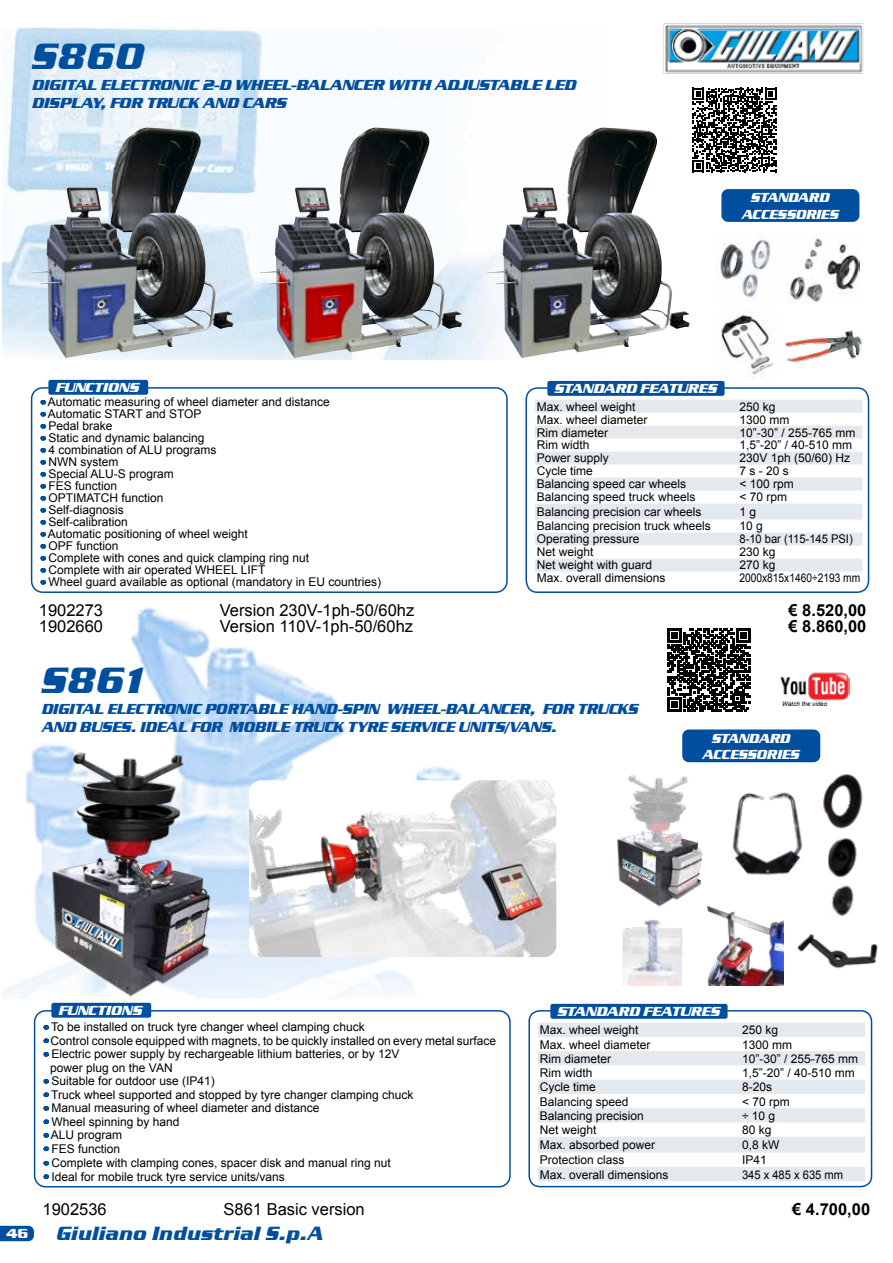
<style>
.page{position:relative;width:893px;height:1263px;background:#fff}
.page>*{position:absolute;margin:0;border:0;box-sizing:border-box;transform-origin:0 0}
.t1{font:italic 700 37.8px "Serpentine D";letter-spacing:.03em;color:#004f9f;scale:.92 1}
.t2{font:italic 700 19.8px "Serpentine D";letter-spacing:.03em;color:#004f9f;scale:.92 1}
.t3{font:16.5px "Arial";color:#000}
.t4{font:700 16.5px "Arial";color:#000}
.t5{font:italic 700 15px/18px "Serpentine D";color:#004f9f;scale:.94 1}
.t6{font:italic 700 15px/18px "Serpentine D";color:#004f9f}
.t7{font:italic 700 13.5px "Serpentine D";color:#fff}
.t8{font:italic 700 13.5px/16.2px "Serpentine D";color:#fff;text-align:center;scale:.95 1}
.t9{font:700 13.5px "Serpentine D";color:#fff}
.t10{font:12px/12px "Arial";color:#000}
.t11{font:12px "Arial";color:#000;scale:.93 1}
.t12{font:12px "Arial";color:#000;scale:.85 1}
.t13{font:italic 6.3px "Arial";color:#000}
</style>
<div class="page">
<svg style="left:0;top:1226px;width:34px;height:15px"></svg>
<img style="left:30px;top:567px;width:569px;height:431px">
<img style="left:663px;top:23px;width:201px;height:51px">
<img style="left:2px;top:28px;width:605px;height:331px">
<div style="left:525px;top:387px;width:344px;height:206px;border:2px solid #004f9f;border-radius:12px"></div>
<div style="left:31px;top:387px;width:477px;height:206px;border:2px solid #004f9f;border-radius:11px"></div>
<svg style="left:535px;top:400px;width:328px;height:171px;fill:#e4e9ee"></svg>
<div style="left:49px;top:381px;width:98px;height:13px;background:#004f9f;border-radius:2px"></div>
<div style="left:48px;top:380px;width:100px;height:15px;border:2px solid #004f9f;border-radius:2px"></div>
<div style="left:548px;top:382px;width:176px;height:13px;background:#004f9f;border-radius:2px"></div>
<div style="left:547px;top:381px;width:178px;height:15px;border:2px solid #004f9f;border-radius:2px"></div>
<img style="left:259px;top:128px;width:203px;height:230px">
<img style="left:487px;top:128px;width:203px;height:230px">
<img style="left:721px;top:312px;width:52px;height:67px">
<img style="left:720px;top:235px;width:51px;height:63px">
<img style="left:785px;top:330px;width:77px;height:32px">
<img style="left:788px;top:235px;width:71px;height:67px">
<div style="left:722px;top:190px;width:137px;height:31px;background:#004f9f;border-radius:6px"></div>
<div style="left:721px;top:189px;width:138px;height:33px;border:2px solid #004f9f;border-radius:6px"></div>
<img style="left:31px;top:128px;width:203px;height:230px">
<img style="left:780px;top:672px;width:70px;height:29px">
<div style="left:528px;top:1010px;width:344px;height:177px;border:2px solid #004f9f;border-radius:11px"></div>
<div style="left:34px;top:1010px;width:477px;height:177px;border:2px solid #004f9f;border-radius:11px"></div>
<svg style="left:538px;top:1022px;width:327px;height:159px;fill:#e4e9ee"></svg>
<div style="left:52px;top:1003px;width:98px;height:14px;background:#004f9f;border-radius:2px"></div>
<div style="left:51px;top:1003px;width:100px;height:15px;border:2px solid #004f9f;border-radius:2px"></div>
<div style="left:551px;top:1004px;width:176px;height:14px;background:#004f9f;border-radius:2px"></div>
<div style="left:550px;top:1004px;width:178px;height:15px;border:2px solid #004f9f;border-radius:2px"></div>
<img style="left:256px;top:780px;width:300px;height:177px">
<div style="left:683px;top:730px;width:136px;height:31px;background:#004f9f;border-radius:6px"></div>
<div style="left:682px;top:729px;width:138px;height:33px;border:2px solid #004f9f;border-radius:6px"></div>
<img style="left:828px;top:838px;width:29px;height:39px">
<img style="left:831px;top:885px;width:23px;height:31px">
<img style="left:823px;top:774px;width:40px;height:55px">
<img style="left:797px;top:934px;width:81px;height:35px">
<img style="left:622px;top:920px;width:60px;height:66px">
<img style="left:732px;top:792px;width:71px;height:83px">
<img style="left:586px;top:750px;width:141px;height:166px">
<img style="left:697px;top:900px;width:87px;height:86px">
<img style="left:4px;top:737px;width:252px;height:269px">
<svg style="left:692px;top:88px;width:85px;height:84px"></svg>
<svg style="left:668px;top:629px;width:82px;height:82px"></svg>
<h1 class="t1" style="left:32px;top:35px;width:123px">S860</h1>
<p class="t6" style="left:32px;top:76px;width:546px">DIGITAL ELECTRONIC 2-D WHEEL-BALANCER WITH ADJUSTABLE LED<br>DISPLAY, FOR TRUCK AND CARS</p>
<p class="t8" style="left:742px;top:190px;width:103px">STANDARD<br>ACCESSORIES</p>
<p class="t7" style="left:56px;top:379px;width:85px">FUNCTIONS</p>
<p class="t7" style="left:555px;top:381px;width:164px">STANDARD FEATURES</p>
<p class="t10" style="left:48px;top:396px;width:335px">Automatic measuring of wheel diameter and distance<br>Automatic START and STOP<br>Pedal brake<br>Static and dynamic balancing<br>4 combination of ALU programs<br>NWN system<br>Special ALU-S program<br>FES function<br>OPTIMATCH function<br>Self-diagnosis<br>Self-calibration<br>Automatic positioning of wheel weight<br>OPF function<br>Complete with cones and quick clamping ring nut<br>Complete with air operated WHEEL LIFT<br>Wheel guard available as optional (mandatory in EU countries)</p>
<p class="t10" style="left:537px;top:400px;width:100px">Max. wheel weight</p>
<p class="t10" style="left:739px;top:400px;width:38px">250 kg</p>
<p class="t10" style="left:537px;top:413px;width:112px">Max. wheel diameter</p>
<p class="t10" style="left:739px;top:413px;width:52px">1300 mm</p>
<p class="t10" style="left:537px;top:426px;width:73px">Rim diameter</p>
<p class="t10" style="left:739px;top:426px;width:118px">10”-30” / 255-765 mm</p>
<p class="t10" style="left:537px;top:439px;width:54px">Rim width</p>
<p class="t10" style="left:739px;top:439px;width:114px">1,5”-20” / 40-510 mm</p>
<p class="t10" style="left:537px;top:452px;width:74px">Power supply</p>
<p class="t10" style="left:739px;top:452px;width:112px">230V 1ph (50/60) Hz</p>
<p class="t10" style="left:537px;top:465px;width:58px">Cycle time</p>
<p class="t10" style="left:739px;top:465px;width:51px">7 s - 20 s</p>
<p class="t10" style="left:537px;top:478px;width:151px">Balancing speed car wheels</p>
<p class="t10" style="left:739px;top:478px;width:56px">&lt; 100 rpm</p>
<p class="t10" style="left:537px;top:491px;width:160px">Balancing speed truck wheels</p>
<p class="t10" style="left:739px;top:491px;width:49px">&lt; 70 rpm</p>
<p class="t10" style="left:537px;top:506px;width:166px">Balancing precision car wheels</p>
<p class="t10" style="left:739px;top:506px;width:18px">1 g</p>
<p class="t10" style="left:537px;top:520px;width:176px">Balancing precision truck wheels</p>
<p class="t10" style="left:739px;top:520px;width:25px">10 g</p>
<p class="t10" style="left:537px;top:533px;width:104px">Operating pressure</p>
<p class="t11" style="left:739px;top:531px;width:123px">8-10 bar (115-145 PSI)</p>
<p class="t10" style="left:537px;top:546px;width:58px">Net weight</p>
<p class="t10" style="left:739px;top:546px;width:38px">230 kg</p>
<p class="t10" style="left:537px;top:559px;width:117px">Net weight with guard</p>
<p class="t10" style="left:739px;top:559px;width:38px">270 kg</p>
<p class="t10" style="left:537px;top:572px;width:130px">Max. overall dimensions</p>
<p class="t12" style="left:739px;top:570px;width:143px">2000x815x1460÷2193 mm</p>
<h3 class="t3" style="left:39px;top:599px;width:66px">1902273</h3>
<h3 class="t3" style="left:220px;top:599px;width:196px">Version 230V-1ph-50/60hz</h3>
<h3 class="t4" style="left:788px;top:599px;width:79px">€ 8.520,00</h3>
<h3 class="t3" style="left:39px;top:616px;width:66px">1902660</h3>
<h3 class="t3" style="left:220px;top:616px;width:195px">Version 110V-1ph-50/60hz</h3>
<h3 class="t4" style="left:788px;top:615px;width:79px">€ 8.860,00</h3>
<h1 class="t1" style="left:42px;top:659px;width:118px">S861</h1>
<p class="t5" style="left:42px;top:700px;width:636px">DIGITAL ELECTRONIC PORTABLE HAND-SPIN WHEEL-BALANCER, FOR TRUCKS<br>AND BUSES. IDEAL FOR MOBILE TRUCK TYRE SERVICE UNITS/VANS.</p>
<p class="t13" style="left:782px;top:699px;width:47px">Watch the video</p>
<p class="t8" style="left:703px;top:730px;width:103px">STANDARD<br>ACCESSORIES</p>
<p class="t7" style="left:59px;top:1002px;width:85px">FUNCTIONS</p>
<p class="t7" style="left:558px;top:1003px;width:164px">STANDARD FEATURES</p>
<p class="t10" style="left:50px;top:1020px;width:448px;line-height:13.6px">To be installed on truck tyre changer wheel clamping chuck<br>Control console equipped with magnets, to be quickly installed on every metal surface Electric power supply by rechargeable lithium batteries, or by 12V<br>power plug on the VAN<br>Suitable for outdoor use (IP41)<br>Truck wheel supported and stopped by tyre changer clamping chuck<br>Manual measuring of wheel diameter and distance<br>Wheel spinning by hand<br>ALU program<br>FES function<br>Complete with clamping cones, spacer disk and manual ring nut<br>Ideal for mobile truck tyre service units/vans</p>
<p class="t10" style="left:540px;top:1024px;width:100px">Max. wheel weight</p>
<p class="t10" style="left:742px;top:1024px;width:38px">250 kg</p>
<p class="t10" style="left:540px;top:1038px;width:112px">Max. wheel diameter</p>
<p class="t10" style="left:742px;top:1038px;width:52px">1300 mm</p>
<p class="t10" style="left:540px;top:1053px;width:73px">Rim diameter</p>
<p class="t10" style="left:742px;top:1053px;width:118px">10”-30” / 255-765 mm</p>
<p class="t10" style="left:540px;top:1067px;width:54px">Rim width</p>
<p class="t10" style="left:742px;top:1067px;width:114px">1,5”-20” / 40-510 mm</p>
<p class="t10" style="left:540px;top:1081px;width:58px">Cycle time</p>
<p class="t10" style="left:742px;top:1081px;width:32px">8-20s</p>
<p class="t10" style="left:540px;top:1095px;width:90px">Balancing speed</p>
<p class="t10" style="left:742px;top:1095px;width:49px">&lt; 70 rpm</p>
<p class="t10" style="left:540px;top:1110px;width:106px">Balancing precision</p>
<p class="t10" style="left:742px;top:1110px;width:35px">÷ 10 g</p>
<p class="t10" style="left:540px;top:1124px;width:58px">Net weight</p>
<p class="t10" style="left:742px;top:1124px;width:31px">80 kg</p>
<p class="t10" style="left:540px;top:1139px;width:117px">Max. absorbed power</p>
<p class="t10" style="left:742px;top:1139px;width:39px">0,8 kW</p>
<p class="t10" style="left:540px;top:1154px;width:86px">Protection class</p>
<p class="t10" style="left:742px;top:1154px;width:26px">IP41</p>
<p class="t10" style="left:540px;top:1168px;width:130px">Max. overall dimensions</p>
<p class="t11" style="left:742px;top:1166px;width:110px">345 x 485 x 635 mm</p>
<h3 class="t3" style="left:43px;top:1198px;width:66px">1902536</h3>
<h3 class="t3" style="left:224px;top:1198px;width:143px">S861 Basic version</h3>
<h3 class="t4" style="left:792px;top:1198px;width:79px">€ 4.700,00</h3>
<p class="t9" style="left:7px;top:1226px;width:23px">46</p>
<h2 class="t2" style="left:57px;top:1222px;width:292px">Giuliano Industrial S.p.A</h2>
</div>
